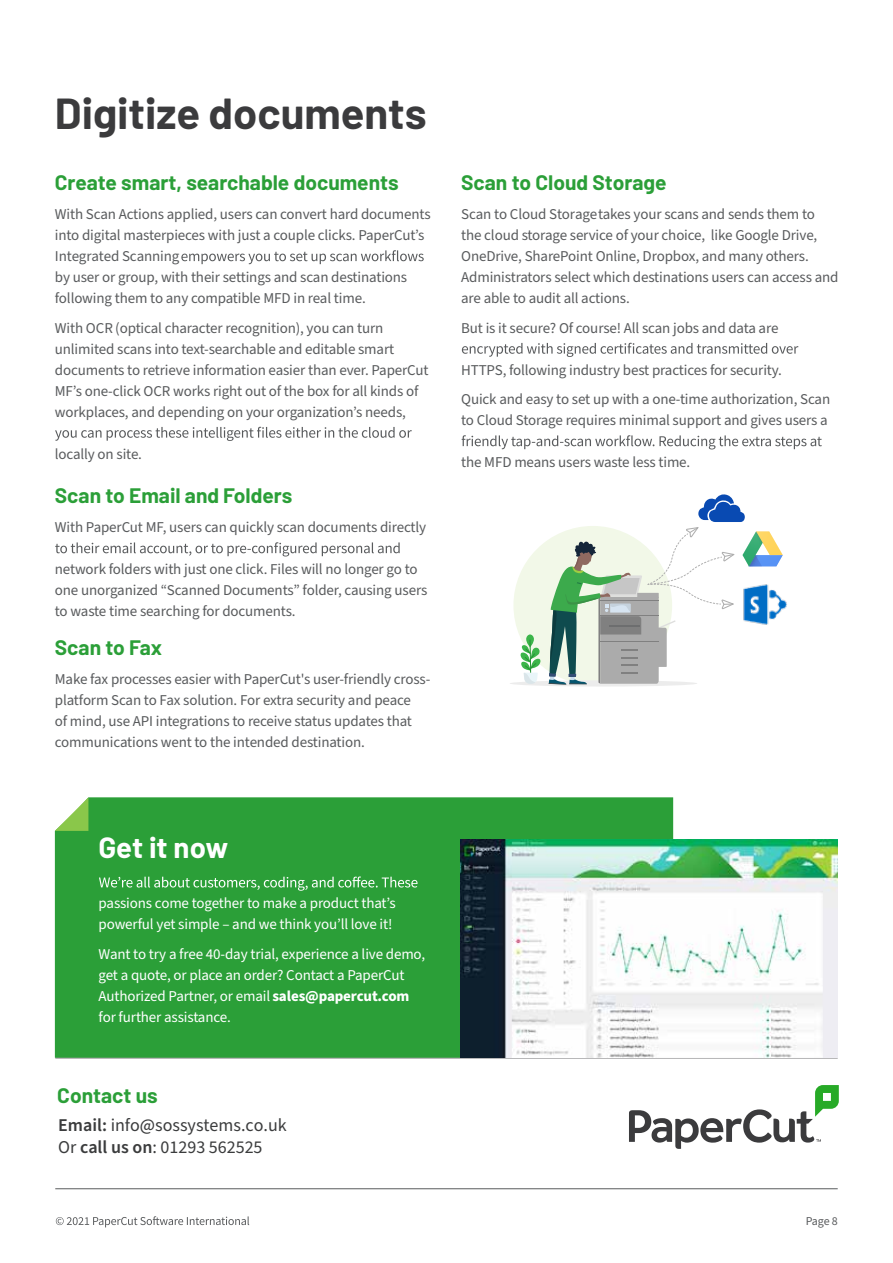
<style>
.page{position:relative;width:893px;height:1263px;background:#fff}
.page>*{position:absolute;margin:0;border:0;box-sizing:border-box;transform-origin:0 0}
.t1{font:700 43.5px "Barlow";color:#3b3b3d}
.t2{font:700 29.25px "Barlow";letter-spacing:-.005em;color:#fff}
.t3{font:700 21px "Barlow";color:#2b9f38}
.t4{font:18px/21.6px "Source Sans Pro";color:#3b3c3d}
.t5{font:15px/21px "Source Sans Pro";letter-spacing:-.01em;color:#595b5d}
.t6{font:15px/21px "Source Sans Pro";letter-spacing:-.01em;color:#fff}
.t7{font:12px "Source Sans Pro";color:#595b5d}
.s1{font-weight:700}
.s2{font-weight:600}
</style>
<div class="page">
<svg style="left:56px;top:1216px;width:193px;height:11px"></svg>
<hr style="left:55px;top:1188px;width:783px;height:1px;background:#595b5d">
<hr style="left:55px;top:1058px;width:783px;height:1px;background:#595b5d">
<svg style="left:181px;top:250px;width:243px;height:14px"></svg>
<svg style="left:55px;top:427px;width:357px;height:14px"></svg>
<svg style="left:55px;top:542px;width:345px;height:14px"></svg>
<svg style="left:462px;top:343px;width:336px;height:14px"></svg>
<svg style="left:462px;top:435px;width:360px;height:14px"></svg>
<div style="left:513px;top:526px;width:159px;height:159px;background:#f2f8e8;border-radius:50%"></div>
<div style="left:510px;top:680px;width:187px;height:6px;background:#ececec;border-radius:50%"></div>
<svg style="left:520px;top:634px;width:21px;height:50px"></svg>
<svg style="left:549px;top:494px;width:234px;height:191px"></svg>
<img style="left:723px;top:562px;width:64px;height:83px">
<div style="left:55px;top:797px;width:618px;height:261px;background:#2b9f38"></div>
<svg style="left:55px;top:797px;width:33px;height:34px"></svg>
<svg style="left:99px;top:876px;width:318px;height:15px;background:#51b05c"></svg>
<img style="left:460px;top:840px;width:378px;height:217px">
<svg style="left:629px;top:1085px;width:210px;height:64px"></svg>
<h1 class="t1" style="left:55px;top:86px;width:373px">Digitize documents</h1>
<h3 class="t3" style="left:55px;top:169px;width:345px">Create smart, searchable documents</h3>
<p class="t5" style="left:55px;top:204px;width:377px">With Scan Actions applied, users can convert hard documents into digital masterpieces with just a couple clicks. PaperCut’s</p>
<p class="t5" style="left:55px;top:267px;width:354px">by user or group, with their settings and scan destinations following them to any compatible MFD in real time.</p>
<p class="t5" style="left:55px;top:318px;width:375px">With OCR (optical character recognition), you can turn unlimited scans into text-searchable and editable smart documents to retrieve information easier than ever. PaperCut MF’s one-click OCR works right out of the box for all kinds of workplaces, and depending on your organization’s needs,</p>
<p class="t5" style="left:55px;top:444px;width:89px">locally on site.</p>
<h3 class="t3" style="left:55px;top:482px;width:239px">Scan to Email and Folders</h3>
<p class="t5" style="left:55px;top:517px;width:373px">With PaperCut MF, users can quickly scan documents directly</p>
<p class="t5" style="left:55px;top:559px;width:374px">network folders with just one click. Files will no longer go to one unorganized “Scanned Documents” folder, causing users to waste time searching for documents.</p>
<h3 class="t3" style="left:55px;top:634px;width:109px">Scan to Fax</h3>
<p class="t5" style="left:55px;top:669px;width:377px">Make fax processes easier with PaperCut's user-friendly cross&shy;platform Scan to Fax solution. For extra security and peace<br>of mind, use API integrations to receive status updates that communications went to the intended destination.</p>
<p class="t5" style="left:55px;top:246px;width:126px">Integrated Scanning</p>
<h3 class="t3" style="left:461px;top:169px;width:207px">Scan to Cloud Storage</h3>
<p class="t5" style="left:461px;top:204px;width:379px">Scan to Cloud Storagetakes your scans and sends them to the cloud storage service of your choice, like Google Drive, OneDrive, SharePoint Online, Dropbox, and many others.<br>Administrators select which destinations users can access and are able to audit all actions.</p>
<p class="t5" style="left:461px;top:318px;width:319px">But is it secure? Of course! All scan jobs and data are</p>
<p class="t5" style="left:461px;top:355px;width:370px;line-height:29.5px">HTTPS, following industry best practices for security.<br>Quick and easy to set up with a one-time authorization, Scan</p>
<p class="t5" style="left:461px;top:410px;width:368px">to Cloud Storage requires minimal support and gives users a</p>
<p class="t5" style="left:461px;top:452px;width:231px">the MFD means users waste less time.</p>
<h2 class="t2" style="left:99px;top:829px;width:131px">Get it now</h2>
<p class="t6" style="left:99px;top:893px;width:299px">passions come together to make a product that’s powerful yet simple – and we think you’ll love it!</p>
<p class="t6" style="left:99px;top:944px;width:328px">Want to try a free 40-day trial, experience a live demo, get a quote, or place an order? Contact a PaperCut Authorized Partner, or email <span class="s1">sales@papercut.com </span>for further assistance.</p>
<h3 class="t3" style="left:57px;top:1082px;width:102px">Contact us</h3>
<p class="t4" style="left:58px;top:1115px;width:230px"><span class="s2">Email:</span> info@sossystems.co.uk<br>Or <span class="s2">call us on</span>: 01293 562525</p>
<p class="t7" style="left:806px;top:1213px;width:33px">Page 8</p>
</div>
